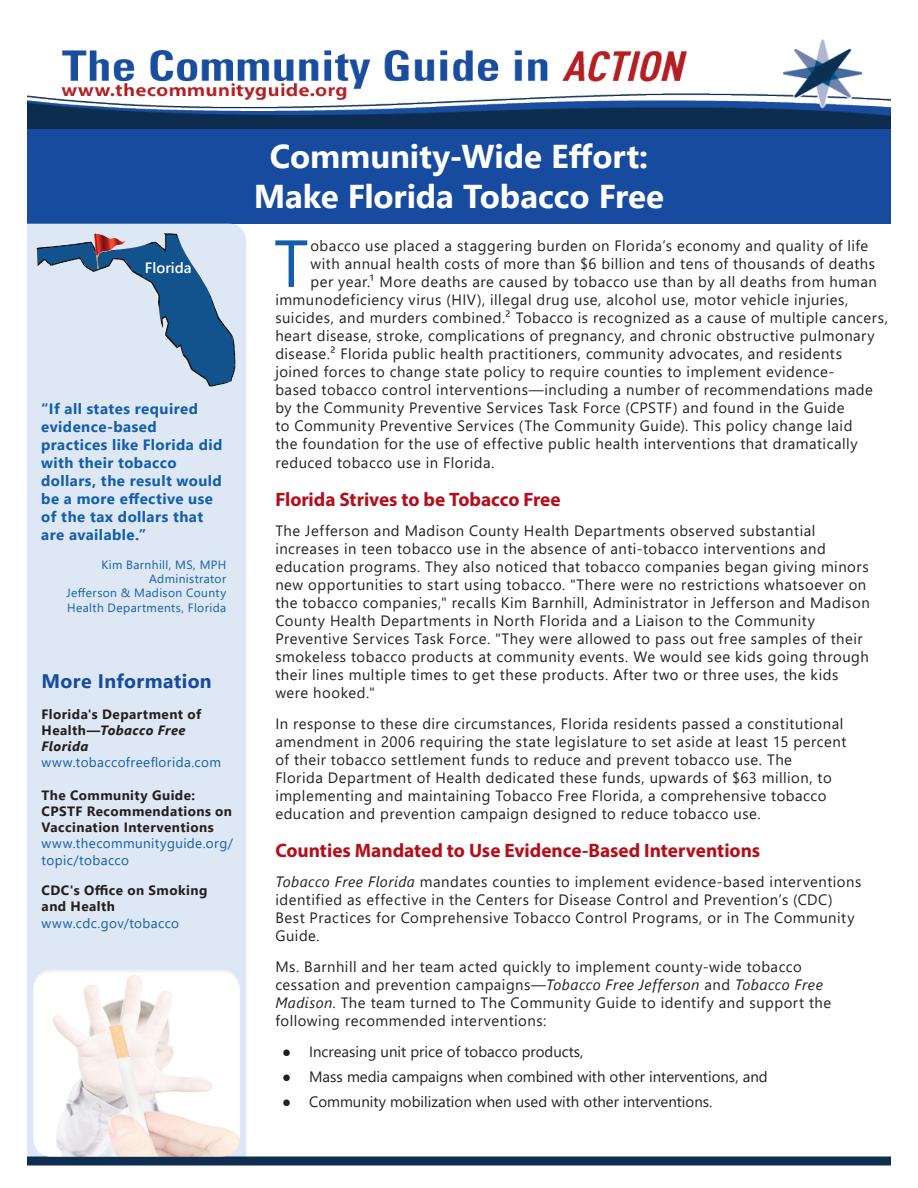
<style>
.page{position:relative;width:918px;height:1188px;background:#fff}
.page>*{position:absolute;margin:0;border:0;box-sizing:border-box;transform-origin:0 0}
.t1{font:66.45px "Segoe UI";color:#125eab}
.t2{font:700 33px/39.6px "Segoe UI";letter-spacing:-.005em;color:#fff;text-align:center}
.t3{font:700 19.5px "Myriad Pro";color:#b50e1a}
.t4{font:700 19.5px "Segoe UI";letter-spacing:.02em;color:#164ba0}
.t5{font:15px/18px "Segoe UI";letter-spacing:.035em;color:#231f20}
.t6{font:15px "Segoe UI";color:#231f20}
.t7{font:700 15px/18px "Segoe UI";letter-spacing:.03em;color:#125eab}
.t8{font:600 15px "Segoe UI";color:#fff}
.t9{font:700 13.5px/16.2px "Segoe UI";letter-spacing:.03em;color:#231f20}
.t10{font:13.5px/16.2px "Segoe UI";letter-spacing:.03em;color:#125eab}
.t11{font:12px/14.4px "Segoe UI";letter-spacing:.035em;color:#125eab;text-align:right}
.s1{font-style:italic}
</style>
<div class="page">
<div style="left:27px;top:128px;width:864px;height:95px;background:#164ba0"></div>
<div style="left:27px;top:223px;width:219px;height:933px;background:#dee7f4"></div>
<div style="left:27px;top:1156px;width:864px;height:10px;background:#0e2d4f"></div>
<img style="left:27px;top:39px;width:864px;height:89px">
<svg style="left:33px;top:970px;width:207px;height:186px"></svg>
<img style="left:37px;top:233px;width:198px;height:154px">
<img style="left:94px;top:233px;width:32px;height:36px">
<p class="t8" style="left:145px;top:256px;width:48px">Florida</p>
<p class="t7" style="left:41px;top:399px;width:183px">“If all states required evidence-based practices like Florida did</p>
<p class="t7" style="left:41px;top:453px;width:182px">with their tobacco dollars, the result would be a more effective use of the tax dollars that are available.”</p>
<p class="t11" style="left:101px;top:557px;width:126px">Kim Barnhill, MS, MPH<br>Administrator</p>
<p class="t11" style="left:67px;top:586px;width:161px;text-align:left">Jefferson &amp; Madison County<br>Health Departments, Florida</p>
<p class="t4" style="left:42px;top:666px;width:172px">More Information</p>
<p class="t9" style="left:42px;top:706px;width:161px">Florida's Department of<br>Health—<span class="s1">Tobacco Free<br>Florida</span></p>
<p class="t10" style="left:42px;top:754px;width:181px">www.tobaccofreeflorida.com</p>
<p class="t9" style="left:42px;top:787px;width:155px">The Community Guide:</p>
<p class="t9" style="left:42px;top:803px;width:192px">CPSTF Recommendations on<br>Vaccination Interventions</p>
<p class="t10" style="left:42px;top:835px;width:193px">www.thecommunityguide.org/ topic/tobacco</p>
<p class="t9" style="left:42px;top:882px;width:167px">CDC's Office on Smoking and Health</p>
<p class="t10" style="left:42px;top:914px;width:139px">www.cdc.gov/tobacco</p>
<p class="t2" style="left:254px;top:136px;width:412px">Community-Wide Effort:<br>Make Florida Tobacco Free</p>
<p class="t1" style="left:274px;top:210px;width:36px">T</p>
<p class="t5" style="left:310px;top:236px;width:559px">obacco use placed a staggering burden on Florida’s economy and quality of life</p>
<p class="t5" style="left:310px;top:254px;width:566px">with annual health costs of more than $6 billion and tens of thousands of deaths</p>
<p class="t5" style="left:310px;top:272px;width:568px">per year.¹ More deaths are caused by tobacco use than by all deaths from human</p>
<p class="t5" style="left:275px;top:290px;width:574px">immunodeficiency virus (HIV), illegal drug use, alcohol use, motor vehicle injuries,</p>
<p class="t5" style="left:275px;top:308px;width:614px">suicides, and murders combined.² Tobacco is recognized as a cause of multiple cancers,</p>
<p class="t5" style="left:275px;top:326px;width:601px">heart disease, stroke, complications of pregnancy, and chronic obstructive pulmonary</p>
<p class="t5" style="left:275px;top:344px;width:568px">disease.² Florida public health practitioners, community advocates, and residents</p>
<p class="t5" style="left:275px;top:362px;width:561px">joined forces to change state policy to require counties to implement evidence-</p>
<p class="t5" style="left:275px;top:380px;width:599px">based tobacco control interventions—including a number of recommendations made</p>
<p class="t5" style="left:275px;top:398px;width:571px">by the Community Preventive Services Task Force (CPSTF) and found in the Guide</p>
<p class="t5" style="left:275px;top:416px;width:579px">to Community Preventive Services (The Community Guide). This policy change laid</p>
<p class="t5" style="left:275px;top:434px;width:584px">the foundation for the use of effective public health interventions that dramatically</p>
<p class="t5" style="left:275px;top:453px;width:221px">reduced tobacco use in Florida.</p>
<p class="t3" style="left:275px;top:486px;width:287px">Florida Strives to be Tobacco Free</p>
<p class="t5" style="left:275px;top:522px;width:596px">The Jefferson and Madison County Health Departments observed substantial increases in teen tobacco use in the absence of anti-tobacco interventions and education programs. They also noticed that tobacco companies began giving minors new opportunities to start using tobacco. "There were no restrictions whatsoever on the tobacco companies," recalls Kim Barnhill, Administrator in Jefferson and Madison County Health Departments in North Florida and a Liaison to the Community Preventive Services Task Force. "They were allowed to pass out free samples of their smokeless tobacco products at community events. We would see kids going through their lines multiple times to get these products. After two or three uses, the kids were hooked."</p>
<p class="t5" style="left:275px;top:714px;width:573px">In response to these dire circumstances, Florida residents passed a constitutional amendment in 2006 requiring the state legislature to set aside at least 15 percent of their tobacco settlement funds to reduce and prevent tobacco use. The<br>Florida Department of Health dedicated these funds, upwards of $63 million, to implementing and maintaining Tobacco Free Florida, a comprehensive tobacco education and prevention campaign designed to reduce tobacco use.</p>
<p class="t3" style="left:275px;top:837px;width:486px">Counties Mandated to Use Evidence-Based Interventions</p>
<p class="t5" style="left:275px;top:873px;width:588px"><span class="s1">Tobacco Free Florida</span> mandates counties to implement evidence-based interventions identified as effective in the Centers for Disease Control and Prevention’s (CDC)<br>Best Practices for Comprehensive Tobacco Control Programs, or in The Community Guide.</p>
<p class="t5" style="left:275px;top:957px;width:558px">Ms. Barnhill and her team acted quickly to implement county-wide tobacco cessation and prevention campaigns—<span class="s1">Tobacco Free Jefferson</span> and <span class="s1">Tobacco Free Madison</span>. The team turned to The Community Guide to identify and support the following recommended interventions:</p>
<p class="t6" style="left:282px;top:1040px;width:303px">● Increasing unit price of tobacco products,</p>
<p class="t6" style="left:282px;top:1065px;width:487px">● Mass media campaigns when combined with other interventions, and</p>
<p class="t6" style="left:282px;top:1089px;width:432px">● Community mobilization when used with other interventions.</p>
</div>
